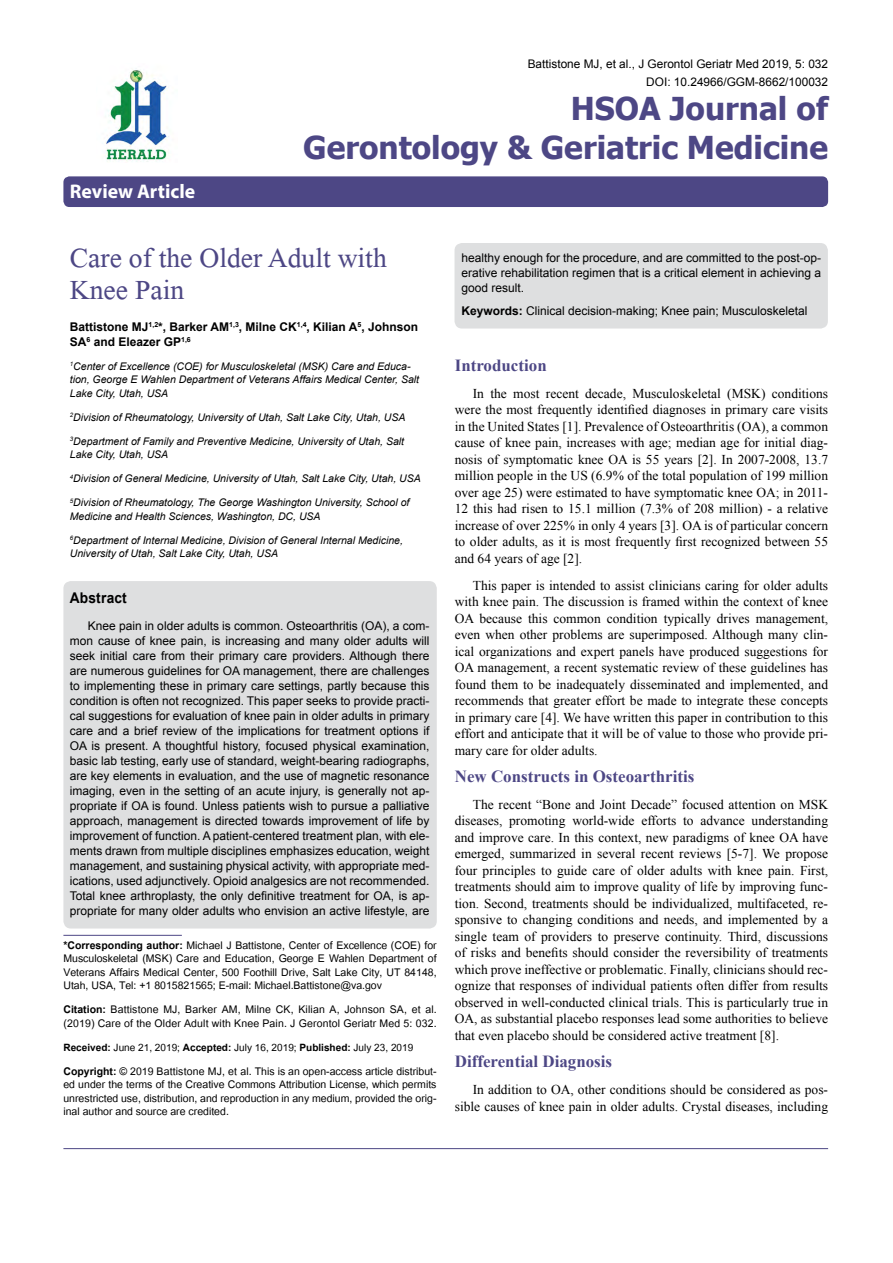
<style>
.page{position:relative;width:893px;height:1263px;background:#fff}
.page>*{position:absolute;margin:0;border:0;box-sizing:border-box;transform-origin:0 0}
.t1{font:41.25px/31.5px "Microsoft Himalaya";color:#4d4785}
.t2{font:700 31.5px/39px "Tahoma";color:#4d4785;text-align:right}
.t3{font:700 19.8px "Myriad Hebrew";color:#fff}
.t4{font:700 16.95px "Times New Roman";color:#4d4785}
.t5{font:700 14.85px "Arial";letter-spacing:.015em;color:#000;scale:.93 1}
.t6{font:14.7px/13.5px "Utsaah";color:#000;text-align:justify}
.t7{font:14.1px "Utsaah";color:#000}
.t8{font:13.5px/16.5px "Times New Roman";color:#000;text-align:justify}
.t9{font:12px/15px "Arial";color:#000;text-align:justify}
.t10{font:700 12px/15px "Arial";color:#000}
.t11{font:11.85px/18px "Arial";color:#000;text-align:right}
.t12{font:italic 10.5px/13.5px "Arial";color:#000}
.s1{font-weight:700}
</style>
<div class="page">
<div style="left:63px;top:176px;width:765px;height:31px;background:#4d4785;border-radius:6px"></div>
<hr style="left:63px;top:935px;width:119px;height:1px;background:#4d4785">
<img style="left:105px;top:70px;width:64px;height:92px">
<hr style="left:63px;top:1148px;width:765px;height:1px;background:#4d4785">
<div style="left:63px;top:581px;width:374px;height:347px;background:#dedfe0;border-radius:8px"></div>
<div style="left:454px;top:243px;width:374px;height:86px;background:#dedfe0;border-radius:8px"></div>
<h3 class="t3" style="left:70px;top:180px;width:127px">Review Article</h3>
<p class="t11" style="left:528px;top:55px;width:302px">Battistone MJ, et al., J Gerontol Geriatr Med 2019, 5: 032<br>DOI: 10.24966/GGM-8662/100032</p>
<h2 class="t2" style="left:303px;top:87px;width:526px">HSOA Journal of<br>Gerontology &amp; Geriatric Medicine</h2>
<h1 class="t1" style="left:70px;top:237px;width:318px">Care of the Older Adult with<br>Knee Pain</h1>
<p class="t10" style="left:70px;top:320px;width:350px">Battistone MJ<sup>1,2</sup>*, Barker AM<sup>1,3</sup>, Milne CK<sup>1,4</sup>, Kilian A<sup>5</sup>, Johnson<br>SA<sup>6</sup> and Eleazer GP<sup>1,6</sup></p>
<p class="t12" style="left:70px;top:360px;width:351px"><sup>1</sup>Center of Excellence (COE) for Musculoskeletal (MSK) Care and Educa&shy;tion, George E Wahlen Department of Veterans Affairs Medical Center, Salt<br>Lake City, Utah, USA</p>
<p class="t12" style="left:70px;top:411px;width:337px"><sup>2</sup>Division of Rheumatology, University of Utah, Salt Lake City, Utah, USA</p>
<p class="t12" style="left:70px;top:435px;width:336px"><sup>3</sup>Department of Family and Preventive Medicine, University of Utah, Salt<br>Lake City, Utah, USA</p>
<p class="t12" style="left:70px;top:472px;width:353px"><sup>4</sup>Division of General Medicine, University of Utah, Salt Lake City, Utah, USA</p>
<p class="t12" style="left:70px;top:496px;width:341px"><sup>5</sup>Division of Rheumatology, The George Washington University, School of<br>Medicine and Health Sciences, Washington, DC, USA</p>
<p class="t12" style="left:70px;top:534px;width:335px"><sup>6</sup>Department of Internal Medicine, Division of General Internal Medicine,<br>University of Utah, Salt Lake City, Utah, USA</p>
<p class="t5" style="left:70px;top:587px;width:63px">Abstract</p>
<p class="t9" style="left:70px;top:618px;width:361px;text-indent:18px">Knee pain in older adults is common. Osteoarthritis (OA), a com&shy;mon cause of knee pain, is increasing and many older adults will seek initial care from their primary care providers. Although there are numerous guidelines for OA management, there are challenges to implementing these in primary care settings, partly because this condition is often not recognized. This paper seeks to provide practi&shy;cal suggestions for evaluation of knee pain in older adults in primary care and a brief review of the implications for treatment options if OA is present. A thoughtful history, focused physical examination, basic lab testing, early use of standard, weight-bearing radiographs, are key elements in evaluation, and the use of magnetic resonance imaging, even in the setting of an acute injury, is generally not ap&shy;propriate if OA is found. Unless patients wish to pursue a palliative approach, management is directed towards improvement of life by improvement of function. A patient-centered treatment plan, with ele&shy;ments drawn from multiple disciplines emphasizes education, weight management, and sustaining physical activity, with appropriate med&shy;ications, used adjunctively. Opioid analgesics are not recommended.<br>Total knee arthroplasty, the only definitive treatment for OA, is ap&shy;propriate for many older adults who envision an active lifestyle, are</p>
<p class="t6" style="left:63px;top:939px;width:375px"><span class="s1">*Corresponding author:</span> Michael J Battistone, Center of Excellence (COE) for Musculoskeletal (MSK) Care and Education, George E Wahlen Department of Veterans Affairs Medical Center, 500 Foothill Drive, Salt Lake City, UT 84148, Utah, USA, Tel: +1 8015821565; E-mail: Michael.Battistone@va.gov</p>
<p class="t6" style="left:63px;top:1004px;width:375px"><span class="s1">Citation:</span> Battistone MJ, Barker AM, Milne CK, Kilian A, Johnson SA, et al. (2019) Care of the Older Adult with Knee Pain. J Gerontol Geriatr Med 5: 032.</p>
<p class="t7" style="left:63px;top:1040px;width:351px"><span class="s1">Received:</span> June 21, 2019; <span class="s1">Accepted:</span> July 16, 2019; <span class="s1">Published:</span> July 23, 2019</p>
<p class="t6" style="left:63px;top:1065px;width:375px"><span class="s1">Copyright:</span> © 2019 Battistone MJ, et al. This is an open-access article distribut&shy;ed under the terms of the Creative Commons Attribution License, which permits unrestricted use, distribution, and reproduction in any medium, provided the orig&shy;inal author and source are credited.</p>
<p class="t9" style="left:461px;top:251px;width:361px">healthy enough for the procedure, and are committed to the post-op&shy;erative rehabilitation regimen that is a critical element in achieving a good result.</p>
<p class="t9" style="left:461px;top:303px;width:348px"><span class="s1">Keywords:</span> Clinical decision-making; Knee pain; Musculoskeletal</p>
<p class="t4" style="left:455px;top:353px;width:93px">Introduction</p>
<p class="t8" style="left:455px;top:385px;width:375px;text-indent:18px">In the most recent decade, Musculoskeletal (MSK) conditions were the most frequently identified diagnoses in primary care visits in the United States [1]. Prevalence of Osteoarthritis (OA), a common cause of knee pain, increases with age; median age for initial diag&shy;nosis of symptomatic knee OA is 55 years [2]. In 2007-2008, 13.7 million people in the US (6.9% of the total population of 199 million over age 25) were estimated to have symptomatic knee OA; in 2011- 12 this had risen to 15.1 million (7.3% of 208 million) - a relative increase of over 225% in only 4 years [3]. OA is of particular concern to older adults, as it is most frequently first recognized between 55 and 64 years of age [2].</p>
<p class="t8" style="left:455px;top:577px;width:375px;text-indent:18px">This paper is intended to assist clinicians caring for older adults with knee pain. The discussion is framed within the context of knee OA because this common condition typically drives management, even when other problems are superimposed. Although many clin&shy;ical organizations and expert panels have produced suggestions for OA management, a recent systematic review of these guidelines has found them to be inadequately disseminated and implemented, and recommends that greater effort be made to integrate these concepts in primary care [4]. We have written this paper in contribution to this effort and anticipate that it will be of value to those who provide pri&shy;mary care for older adults.</p>
<p class="t4" style="left:455px;top:764px;width:241px">New Constructs in Osteoarthritis</p>
<p class="t8" style="left:455px;top:796px;width:375px;text-indent:18px">The recent “Bone and Joint Decade” focused attention on MSK diseases, promoting world-wide efforts to advance understanding and improve care. In this context, new paradigms of knee OA have emerged, summarized in several recent reviews [5-7]. We propose four principles to guide care of older adults with knee pain. First, treatments should aim to improve quality of life by improving func&shy;tion. Second, treatments should be individualized, multifaceted, re&shy;sponsive to changing conditions and needs, and implemented by a single team of providers to preserve continuity. Third, discussions of risks and benefits should consider the reversibility of treatments which prove ineffective or problematic. Finally, clinicians should rec&shy;ognize that responses of individual patients often differ from results observed in well-conducted clinical trials. This is particularly true in OA, as substantial placebo responses lead some authorities to believe that even placebo should be considered active treatment [8].</p>
<p class="t4" style="left:455px;top:1049px;width:159px">Differential Diagnosis</p>
<p class="t8" style="left:455px;top:1081px;width:375px;text-align:right">In addition to OA, other conditions should be considered as pos&shy;sible causes of knee pain in older adults. Crystal diseases, including</p>
</div>
